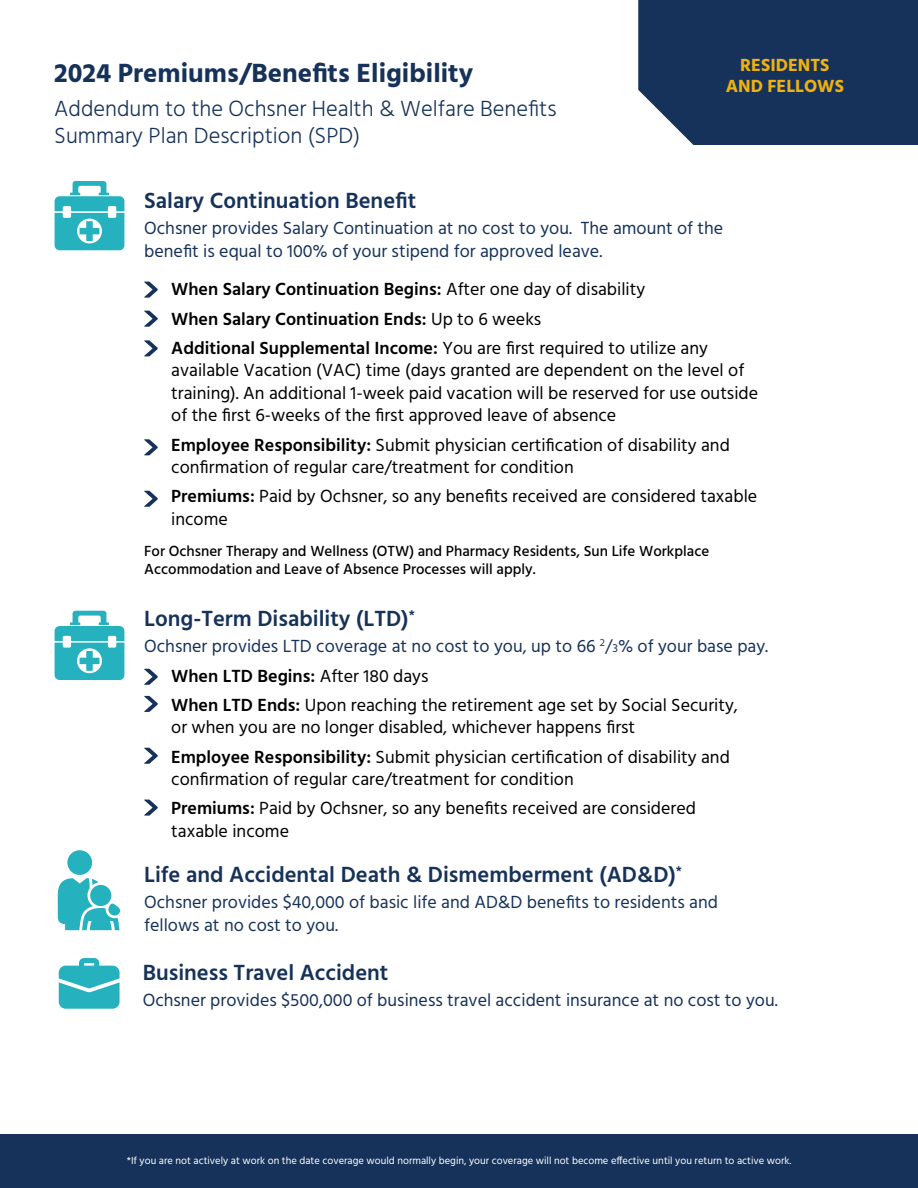
<style>
.page{position:relative;width:918px;height:1188px;background:#fff}
.page>*{position:absolute;margin:0;border:0;box-sizing:border-box;transform-origin:0 0}
.t1{font:700 27px "Hind";color:#16325a}
.t2{font:600 22.5px "Hind";color:#16325a}
.t3{font:300 22.5px/27px "Hind";color:#16325a}
.t4{font:18px/22.5px "Hind";color:#000}
.t5{font:18px/29.2px "Hind";color:#16325a}
.t6{font:600 18px/29.2px "Hind";color:#000}
.t7{font:700 18px/21px "Hind";color:#eeb111;text-align:center}
.t8{font:500 15px/18px "Hind";color:#000}
.t9{font:10.5px "Hind";color:#fff}
.s1{font-weight:400}
.s2{font-weight:600}
.s3{font-size:12px}
.s4{font-weight:600;color:#000}
.s5{color:#000}
</style>
<div class="page">
<svg style="left:144px;top:669px;width:14px;height:16px"></svg>
<svg style="left:144px;top:696px;width:14px;height:16px"></svg>
<svg style="left:144px;top:748px;width:14px;height:16px"></svg>
<svg style="left:144px;top:800px;width:14px;height:16px"></svg>
<div style="left:0;top:1134px;width:918px;height:54px;background:#16325a"></div>
<svg style="left:144px;top:282px;width:14px;height:16px"></svg>
<svg style="left:144px;top:311px;width:14px;height:16px"></svg>
<svg style="left:144px;top:340px;width:14px;height:16px"></svg>
<svg style="left:144px;top:439px;width:14px;height:16px"></svg>
<svg style="left:144px;top:491px;width:14px;height:16px"></svg>
<svg style="left:59px;top:958px;width:61px;height:51px"></svg>
<div style="left:67px;top:850px;width:25px;height:25px;background:#25b1bd;border-radius:50%"></div>
<svg style="left:58px;top:878px;width:63px;height:52px"></svg>
<svg style="left:55px;top:181px;width:69px;height:69px"></svg>
<svg style="left:55px;top:611px;width:69px;height:69px"></svg>
<div style="left:638px;top:0;width:280px;height:145px;background:#16325a"></div>
<h1 class="t1" style="left:54px;top:57px;width:420px">2024 Premiums/Benefits Eligibility</h1>
<p class="t3" style="left:54px;top:96px;width:504px">Addendum to the Ochsner Health &amp; Welfare Benefits<br>Summary Plan Description (SPD)</p>
<p class="t7" style="left:726px;top:55px;width:120px">RESIDENTS<br>AND FELLOWS</p>
<p class="t2" style="left:144px;top:185px;width:273px">Salary Continuation Benefit</p>
<p class="t5" style="left:144px;top:218px;width:581px;line-height:22.5px">Ochsner provides Salary Continuation at no cost to you. The amount of the benefit is equal to 100% of your stipend for approved leave.</p>
<p class="t6" style="left:171px;top:276px;width:538px">When Salary Continuation Begins: <span class="s1">After one day of disability<br></span>When Salary Continuation Ends: <span class="s1">Up to 6 weeks<br></span>Additional Supplemental Income: <span class="s1">You are first required to utilize any</span></p>
<p class="t4" style="left:171px;top:360px;width:588px">available Vacation (VAC) time (days granted are dependent on the level of training). An additional 1-week paid vacation will be reserved for use outside of the first 6-weeks of the first approved leave of absence</p>
<p class="t4" style="left:171px;top:434px;width:560px"><span class="s2">Employee Responsibility:</span> Submit physician certification of disability and confirmation of regular care/treatment for condition</p>
<p class="t4" style="left:171px;top:486px;width:588px"><span class="s2">Premiums:</span> Paid by Ochsner, so any benefits received are considered taxable income</p>
<p class="t8" style="left:144px;top:543px;width:567px">For Ochsner Therapy and Wellness (OTW) and Pharmacy Residents, Sun Life Workplace<br>Accommodation and Leave of Absence Processes will apply.</p>
<p class="t2" style="left:144px;top:603px;width:272px">Long-Term Disability (LTD)<sup>*</sup></p>
<p class="t5" style="left:171px;top:633px;width:599px;text-indent:-27px">Ochsner provides LTD coverage at no cost to you, up to 66 <sup>2</sup>/<span class="s3">3</span>% of your base pay.<br><span class="s4">When LTD Begins:</span> <span class="s5">After 180 days<br></span><span class="s4">When LTD Ends:</span> <span class="s5">Upon reaching the retirement age set by Social Security,</span></p>
<p class="t4" style="left:171px;top:714px;width:560px;line-height:29.2px">or when you are no longer disabled, whichever happens first<br><span class="s2">Employee Responsibility:</span> Submit physician certification of disability and</p>
<p class="t4" style="left:171px;top:765px;width:526px;line-height:29.2px">confirmation of regular care/treatment for condition<br><span class="s2">Premiums:</span> Paid by Ochsner, so any benefits received are considered</p>
<p class="t4" style="left:171px;top:821px;width:119px">taxable income</p>
<p class="t2" style="left:144px;top:859px;width:539px">Life and Accidental Death &amp; Dismemberment (AD&amp;D)<sup>*</sup></p>
<p class="t5" style="left:144px;top:892px;width:575px;line-height:22.5px">Ochsner provides $40,000 of basic life and AD&amp;D benefits to residents and fellows at no cost to you.</p>
<p class="t2" style="left:143px;top:957px;width:247px">Business Travel Accident</p>
<p class="t5" style="left:143px;top:986px;width:637px">Ochsner provides $500,000 of business travel accident insurance at no cost to you.</p>
<p class="t9" style="left:127px;top:1154px;width:666px">*If you are not actively at work on the date coverage would normally begin, your coverage will not become effective until you return to active work.</p>
</div>
